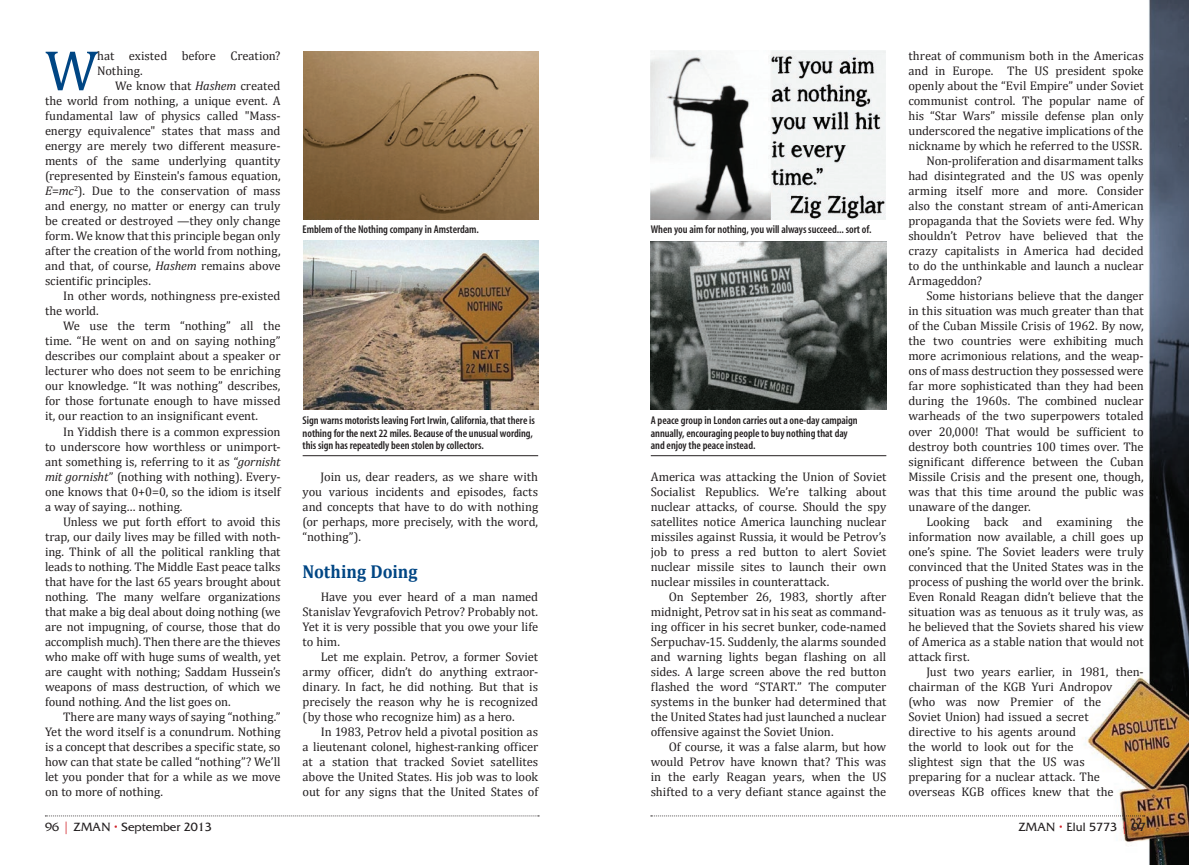
<style>
.page{position:relative;width:1189px;height:865px;background:#fff}
.page>*{position:absolute;margin:0;border:0;box-sizing:border-box;transform-origin:0 0}
.t1{font:57.5px "Cambria";color:#004684}
.t2{font:700 18.75px "Cambria";color:#004684;scale:.93 1}
.t3{font:12.5px/15px "Cambria";letter-spacing:-.005em;color:#231f20;text-align:justify}
.t4{font:12.5px "Friz Quadrata";color:#231f20}
.t5{font:600 condensed 11.25px/12.5px "Myriad";letter-spacing:-.005em;color:#231f20}
.s1{font-style:italic}
.s2{color:#d1232a}
</style>
<div class="page">
<img style="left:1080px;top:0;width:108px;height:864px">
<img style="left:303px;top:51px;width:235px;height:168px">
<img style="left:303px;top:241px;width:235px;height:168px">
<img style="left:650px;top:51px;width:235px;height:168px">
<img style="left:650px;top:241px;width:236px;height:168px">
<hr style="left:302px;top:455px;width:236px;height:1px;background:#231f20">
<hr style="left:650px;top:455px;width:236px;height:1px;background:#231f20">
<svg style="left:45px;top:815px;width:494px;height:1px"></svg>
<svg style="left:650px;top:815px;width:494px;height:1px"></svg>
<h1 class="t1" style="left:45px;top:37px;width:54px">W</h1>
<p class="t3" style="left:97px;top:48px;width:185px">hat existed before Creation?<br>Nothing.</p>
<p class="t3" style="left:45px;top:78px;width:237px;text-indent:70px">We know that <span class="s1">Hashem</span> created the world from nothing, a unique event. A fundamental law of physics called "Mass&shy;energy equivalence" states that mass and energy are merely two different measure&shy;ments of the same underlying quantity (represented by Einstein's famous equation, <span class="s1">E</span>=<span class="s1">mc</span><sup>2</sup>). Due to the conservation of mass and energy, no matter or energy can truly be created or destroyed —they only change form. We know that this principle began only after the creation of the world from nothing, and that, of course, <span class="s1">Hashem</span> remains above scientific principles.</p>
<p class="t3" style="left:45px;top:288px;width:237px;text-indent:18px">In other words, nothingness pre-existed the world.</p>
<p class="t3" style="left:45px;top:318px;width:237px;text-indent:18px">We use the term “nothing” all the time. “He went on and on saying nothing” describes our complaint about a speaker or lecturer who does not seem to be enriching our knowledge. “It was nothing” describes, for those fortunate enough to have missed it, our reaction to an insignificant event.</p>
<p class="t3" style="left:45px;top:423px;width:237px;text-indent:18px">In Yiddish there is a common expression to underscore how worthless or unimport&shy;ant something is, referring to it as “<span class="s1">gornisht mit gornisht</span>” (nothing with nothing). Every&shy;one knows that 0+0=0, so the idiom is itself a way of saying… nothing.</p>
<p class="t3" style="left:45px;top:513px;width:237px;text-indent:18px">Unless we put forth effort to avoid this trap, our daily lives may be filled with noth&shy;ing. Think of all the political rankling that leads to nothing. The Middle East peace talks that have for the last 65 years brought about nothing. The many welfare organizations that make a big deal about doing nothing (we are not impugning, of course, those that do accomplish much). Then there are the thieves who make off with huge sums of wealth, yet are caught with nothing; Saddam Hussein’s weapons of mass destruction, of which we found nothing. And the list goes on.</p>
<p class="t3" style="left:45px;top:708px;width:237px;text-indent:18px">There are many ways of saying “nothing.” Yet the word itself is a conundrum. Nothing is a concept that describes a specific state, so how can that state be called “nothing”? We’ll let you ponder that for a while as we move on to more of nothing.</p>
<p class="t5" style="left:302px;top:224px;width:178px">Emblem of the Nothing company in Amsterdam.</p>
<p class="t5" style="left:650px;top:224px;width:222px">When you aim for nothing, you will always succeed... sort of.</p>
<p class="t5" style="left:302px;top:414px;width:234px">Sign warns motorists leaving Fort Irwin, California, that there is nothing for the next 22 miles. Because of the unusual wording, this sign has repeatedly been stolen by collectors.</p>
<p class="t5" style="left:650px;top:414px;width:208px">A peace group in London carries out a one-day campaign annually, encouraging people to buy nothing that day and enjoy the peace instead.</p>
<p class="t3" style="left:302px;top:468px;width:237px;text-indent:18px">Join us, dear readers, as we share with you various incidents and episodes, facts and concepts that have to do with nothing (or perhaps, more precisely, with the word, “nothing”).</p>
<h2 class="t2" style="left:302px;top:559px;width:125px">Nothing Doing</h2>
<p class="t3" style="left:302px;top:588px;width:237px;text-indent:18px">Have you ever heard of a man named Stanislav Yevgrafovich Petrov? Probably not.<br>Yet it is very possible that you owe your life to him.</p>
<p class="t3" style="left:302px;top:648px;width:237px;text-indent:18px">Let me explain. Petrov, a former Soviet army officer, didn’t do anything extraor&shy;dinary. In fact, he did nothing. But that is precisely the reason why he is recognized (by those who recognize him) as a hero.</p>
<p class="t3" style="left:302px;top:723px;width:237px;text-indent:18px">In 1983, Petrov held a pivotal position as a lieutenant colonel, highest-ranking officer at a station that tracked Soviet satellites above the United States. His job was to look out for any signs that the United States of</p>
<p class="t3" style="left:650px;top:468px;width:237px">America was attacking the Union of Soviet Socialist Republics. We’re talking about nuclear attacks, of course. Should the spy satellites notice America launching nuclear missiles against Russia, it would be Petrov’s job to press a red button to alert Soviet nuclear missile sites to launch their own nuclear missiles in counterattack.</p>
<p class="t3" style="left:650px;top:588px;width:237px;text-indent:18px">On September 26, 1983, shortly after midnight, Petrov sat in his seat as command&shy;ing officer in his secret bunker, code-named Serpuchav-15. Suddenly, the alarms sounded and warning lights began flashing on all sides. A large screen above the red button flashed the word “START.” The computer systems in the bunker had determined that the United States had just launched a nuclear offensive against the Soviet Union.</p>
<p class="t3" style="left:650px;top:738px;width:237px;text-indent:18px">Of course, it was a false alarm, but how would Petrov have known that? This was in the early Reagan years, when the US shifted to a very defiant stance against the</p>
<p class="t3" style="left:908px;top:48px;width:237px">threat of communism both in the Americas</p>
<p class="t3" style="left:908px;top:63px;width:237px">and in Europe. The US president spoke</p>
<p class="t3" style="left:908px;top:78px;width:237px">openly about the “Evil Empire” under Soviet</p>
<p class="t3" style="left:908px;top:93px;width:237px">communist control. The popular name of</p>
<p class="t3" style="left:908px;top:108px;width:237px">his “Star Wars” missile defense plan only</p>
<p class="t3" style="left:908px;top:123px;width:237px">underscored the negative implications of the</p>
<p class="t3" style="left:908px;top:138px;width:235px">nickname by which he referred to the USSR.</p>
<p class="t3" style="left:926px;top:153px;width:219px">Non-proliferation and disarmament talks</p>
<p class="t3" style="left:908px;top:168px;width:237px">had disintegrated and the US was openly</p>
<p class="t3" style="left:908px;top:183px;width:237px">arming itself more and more. Consider</p>
<p class="t3" style="left:908px;top:198px;width:237px">also the constant stream of anti-American</p>
<p class="t3" style="left:908px;top:213px;width:237px">propaganda that the Soviets were fed. Why</p>
<p class="t3" style="left:908px;top:228px;width:237px">shouldn’t Petrov have believed that the</p>
<p class="t3" style="left:908px;top:243px;width:237px">crazy capitalists in America had decided</p>
<p class="t3" style="left:908px;top:258px;width:237px">to do the unthinkable and launch a nuclear</p>
<p class="t3" style="left:908px;top:273px;width:75px">Armageddon?</p>
<p class="t3" style="left:926px;top:288px;width:219px">Some historians believe that the danger</p>
<p class="t3" style="left:908px;top:303px;width:237px">in this situation was much greater than that</p>
<p class="t3" style="left:908px;top:318px;width:237px">of the Cuban Missile Crisis of 1962. By now,</p>
<p class="t3" style="left:908px;top:333px;width:237px">the two countries were exhibiting much</p>
<p class="t3" style="left:908px;top:348px;width:237px">more acrimonious relations, and the weap-</p>
<p class="t3" style="left:908px;top:363px;width:237px">ons of mass destruction they possessed were</p>
<p class="t3" style="left:908px;top:378px;width:237px">far more sophisticated than they had been</p>
<p class="t3" style="left:908px;top:393px;width:237px">during the 1960s. The combined nuclear</p>
<p class="t3" style="left:908px;top:408px;width:237px">warheads of the two superpowers totaled</p>
<p class="t3" style="left:908px;top:423px;width:237px">over 20,000! That would be sufficient to</p>
<p class="t3" style="left:908px;top:438px;width:237px">destroy both countries 100 times over. The</p>
<p class="t3" style="left:908px;top:453px;width:237px">significant difference between the Cuban</p>
<p class="t3" style="left:908px;top:468px;width:237px">Missile Crisis and the present one, though,</p>
<p class="t3" style="left:908px;top:483px;width:237px">was that this time around the public was</p>
<p class="t3" style="left:908px;top:498px;width:124px">unaware of the danger.</p>
<p class="t3" style="left:926px;top:513px;width:219px">Looking back and examining the</p>
<p class="t3" style="left:908px;top:528px;width:237px">information now available, a chill goes up</p>
<p class="t3" style="left:908px;top:543px;width:237px">one’s spine. The Soviet leaders were truly</p>
<p class="t3" style="left:908px;top:558px;width:237px">convinced that the United States was in the</p>
<p class="t3" style="left:908px;top:573px;width:237px">process of pushing the world over the brink.</p>
<p class="t3" style="left:908px;top:588px;width:237px">Even Ronald Reagan didn’t believe that the</p>
<p class="t3" style="left:908px;top:603px;width:237px">situation was as tenuous as it truly was, as</p>
<p class="t3" style="left:908px;top:618px;width:237px">he believed that the Soviets shared his view</p>
<p class="t3" style="left:908px;top:633px;width:237px">of America as a stable nation that would not</p>
<p class="t3" style="left:908px;top:648px;width:63px">attack first.</p>
<p class="t3" style="left:926px;top:663px;width:219px">Just two years earlier, in 1981, then-</p>
<p class="t3" style="left:908px;top:678px;width:205px">chairman of the KGB Yuri Andropov</p>
<p class="t3" style="left:908px;top:693px;width:194px">(who was now Premier of the</p>
<p class="t3" style="left:908px;top:708px;width:182px">Soviet Union) had issued a secret</p>
<p class="t3" style="left:908px;top:723px;width:169px">directive to his agents around</p>
<p class="t3" style="left:908px;top:738px;width:167px">the world to look out for the</p>
<p class="t3" style="left:908px;top:753px;width:178px">slightest sign that the US was</p>
<p class="t3" style="left:908px;top:768px;width:193px">preparing for a nuclear attack. The</p>
<p class="t3" style="left:908px;top:783px;width:207px">overseas KGB offices knew that the</p>
<p class="t4" style="left:45px;top:819px;width:168px">96 <span class="s2">|</span> ZMAN <span class="s2">•</span> September 2013</p>
<p class="t4" style="left:1018px;top:819px;width:129px">ZMAN <span class="s2">•</span> Elul 5773 <span class="s2">|</span> 97</p>
</div>
